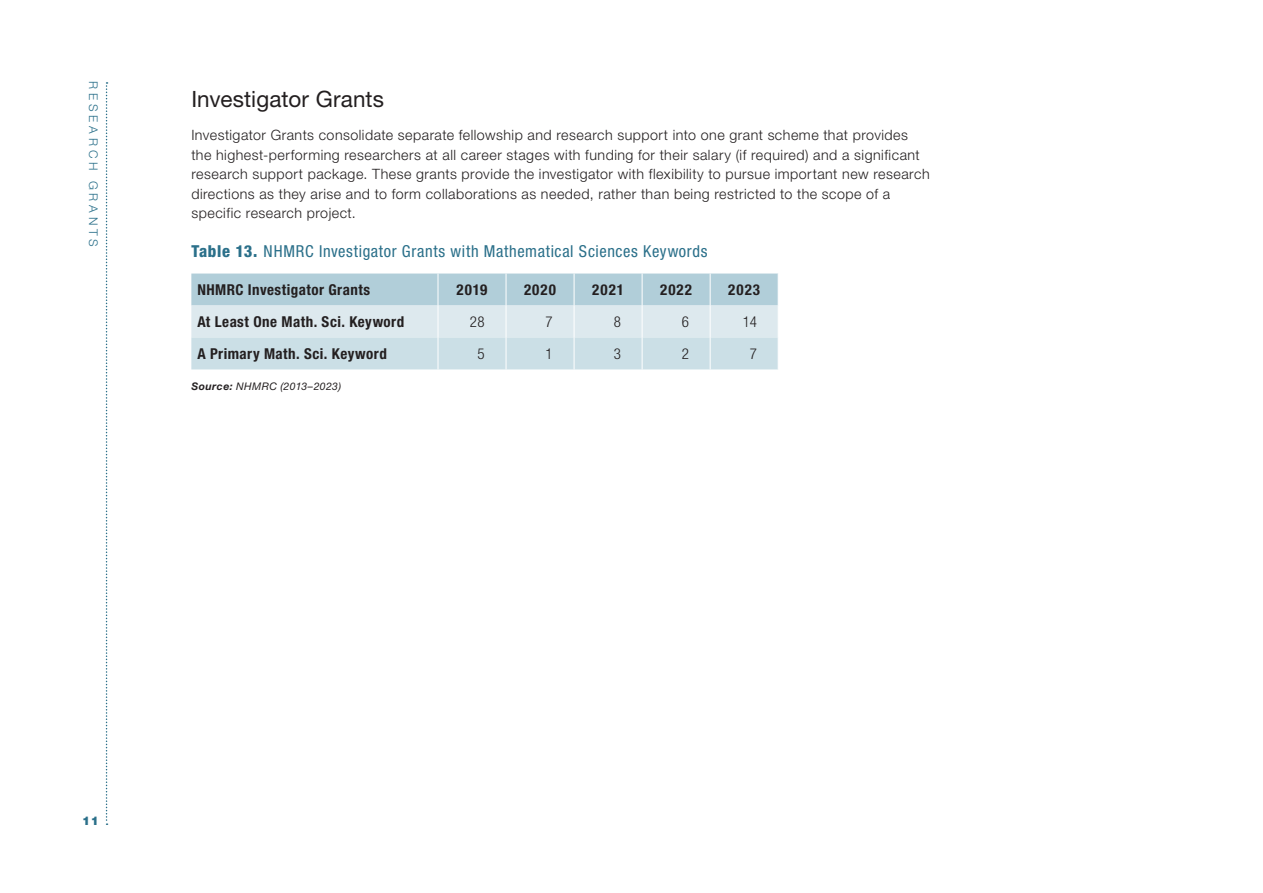
<style>
.page{position:relative;width:1263px;height:893px;background:#fff}
.page>*{position:absolute;margin:0;border:0;box-sizing:border-box;transform-origin:0 0}
.t1{font:22.5px "Helvetica Neue LT Pro";letter-spacing:.005em;color:#231f20}
.t2{font:condensed 16.5px "Helvetica Neue LT Pro";letter-spacing:.04em;color:#2b708a}
.Table-header{font:700 condensed 15px "Helvetica Neue LT Pro";letter-spacing:.03em;color:#231f20}
.Table-header-year{font:700 condensed 15px "Helvetica Neue LT Pro";letter-spacing:.065em;color:#231f20}
.Table-numbers{font:300 condensed 15px "Helvetica Neue LT Pro";color:#231f20}
.t3{font:300 14.25px/19.5px "Helvetica Neue LT Pro";letter-spacing:.035em;color:#231f20}
.H2_page-section{font:300 12px "Helvetica Neue LT Pro";letter-spacing:.315em;color:#2b708a}
.t4{font:900 12px "Helvetica Neue LT Pro";color:#2b708a}
.Source{font:italic 10.5px "Helvetica Neue LT Pro";letter-spacing:.035em;color:#231f20}
.s1{font-weight:800}
.s2{font-weight:700}
</style>
<div class="page">
<svg style="left:106px;top:82px;width:2px;height:743px"></svg>
<svg style="left:191px;top:274px;width:587px;height:95px;background:#c8dde4"></svg>
<hr style="left:574px;top:274px;width:1px;height:31px;background:#fff">
<hr style="left:642px;top:274px;width:1px;height:31px;background:#fff">
<hr style="left:710px;top:274px;width:1px;height:31px;background:#fff">
<hr style="left:574px;top:305px;width:1px;height:32px;background:#fff">
<hr style="left:642px;top:305px;width:1px;height:32px;background:#fff">
<hr style="left:710px;top:305px;width:1px;height:32px;background:#fff">
<hr style="left:642px;top:337px;width:1px;height:32px;background:#fff">
<hr style="left:710px;top:337px;width:1px;height:32px;background:#fff">
<hr style="left:438px;top:274px;width:1px;height:31px;background:#fff">
<hr style="left:506px;top:274px;width:1px;height:31px;background:#fff">
<hr style="left:438px;top:305px;width:1px;height:32px;background:#fff">
<hr style="left:506px;top:305px;width:1px;height:32px;background:#fff">
<hr style="left:438px;top:337px;width:1px;height:32px;background:#fff">
<hr style="left:506px;top:337px;width:1px;height:32px;background:#fff">
<hr style="left:574px;top:337px;width:1px;height:32px;background:#fff">
<p class="H2_page-section" style="left:101px;top:81px;width:167px;rotate:90deg">RESEARCH GRANTS</p>
<h4 class="t1" style="left:191px;top:85px;width:194px">Investigator Grants</h4>
<p class="t3" style="left:191px;top:125px;width:740px">Investigator Grants consolidate separate fellowship and research support into one grant scheme that provides the highest-performing researchers at all career stages with funding for their salary (if required) and a significant research support package. These grants provide the investigator with flexibility to pursue important new research directions as they arise and to form collaborations as needed, rather than being restricted to the scope of a specific research project.</p>
<p class="t2" style="left:191px;top:241px;width:517px"><span class="s1">Table 13.</span> NHMRC Investigator Grants with Mathematical Sciences Keywords</p>
<p class="Table-header" style="left:197px;top:281px;width:174px">NHMRC Investigator Grants</p>
<p class="Table-header-year" style="left:457px;top:281px;width:32px">2019</p>
<p class="Table-header-year" style="left:524px;top:281px;width:33px">2020</p>
<p class="Table-header-year" style="left:592px;top:281px;width:33px">2021</p>
<p class="Table-header-year" style="left:660px;top:281px;width:33px">2022</p>
<p class="Table-header-year" style="left:728px;top:281px;width:33px">2023</p>
<p class="Table-header" style="left:197px;top:313px;width:208px">At Least One Math. Sci. Keyword</p>
<p class="Table-numbers" style="left:470px;top:313px;width:16px">28</p>
<p class="Table-numbers" style="left:546px;top:313px;width:9px">7</p>
<p class="Table-numbers" style="left:614px;top:313px;width:9px">8</p>
<p class="Table-numbers" style="left:682px;top:313px;width:9px">6</p>
<p class="Table-numbers" style="left:743px;top:313px;width:16px">14</p>
<p class="Table-header" style="left:197px;top:344px;width:191px">A Primary Math. Sci. Keyword</p>
<p class="Table-numbers" style="left:478px;top:345px;width:9px">5</p>
<p class="Table-numbers" style="left:546px;top:345px;width:9px">1</p>
<p class="Table-numbers" style="left:614px;top:345px;width:9px">3</p>
<p class="Table-numbers" style="left:682px;top:345px;width:9px">2</p>
<p class="Table-numbers" style="left:750px;top:345px;width:9px">7</p>
<p class="Source" style="left:191px;top:379px;width:151px"><span class="s2">Source:</span> NHMRC (2013–2023)</p>
<p class="t4" style="left:82px;top:814px;width:18px">11</p>
</div>
